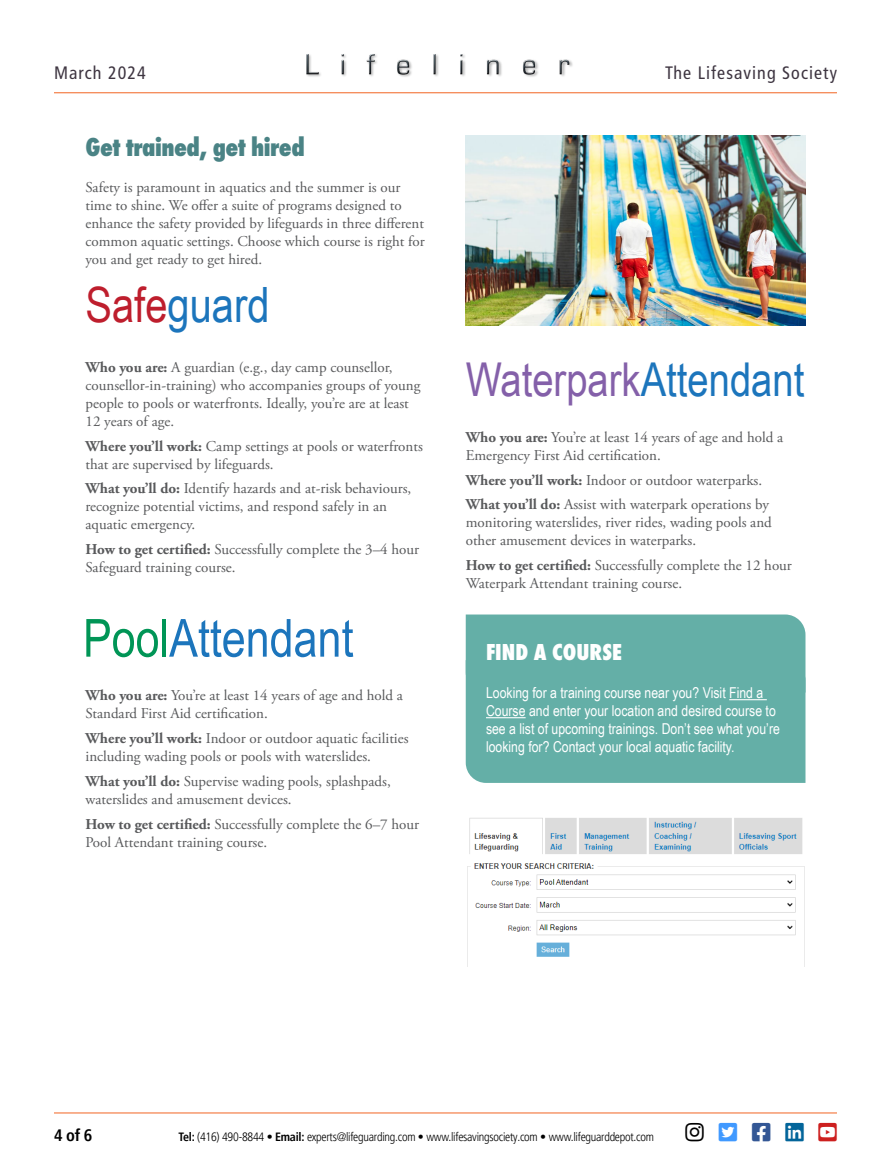
<style>
.page{position:relative;width:891px;height:1167px;background:#fff}
.page>*{position:absolute;margin:0;border:0;box-sizing:border-box;transform-origin:0 0}
.t1{font:52.5px "Arial Narrow";color:#1c75bc}
.t2{font:48.75px "Arial Narrow";color:#1c75bc}
.t3{font:46.65px "Arial Narrow";color:#8460a9}
.t4{font:800 27px "Futura PT Cond";letter-spacing:-.02em;color:#4a8385}
.t5{font:800 24px "Futura PT Cond";color:#fff}
.t6{font:condensed 18px "Frutiger LT Std";letter-spacing:.06em;color:#3e3541}
.t7{font:700 condensed 16.5px "Frutiger LT Pro";color:#000}
.t8{font:15px/18px "Adobe Garamond Pro";color:#58595b}
.t9{font:15px/18px "Arial Narrow";color:#fff}
.t10{font:300 condensed 12px "Frutiger LT Pro";letter-spacing:-.02em;color:#000}
.s1{color:#be1e2d}
.s2{font-weight:700}
.s3{color:#009556}
.s4{color:#1c75bc}
</style>
<div class="page">
<div style="left:466px;top:614px;width:340px;height:46px;background:#64afa7"></div>
<div style="left:466px;top:660px;width:340px;height:123px;background:#64afa7"></div>
<hr style="left:729px;top:699px;width:38px;height:1px;background:#fff">
<hr style="left:486px;top:717px;width:40px;height:1px;background:#fff">
<img style="left:466px;top:135px;width:340px;height:190px">
<img style="left:467px;top:818px;width:338px;height:148px">
<div style="left:306px;top:53px;width:267px;height:25px;background:#000;opacity:.35"></div>
<img style="left:306px;top:54px;width:267px;height:22px">
<hr style="left:54px;top:1112px;width:783px;height:1px;background:#f26522">
<hr style="left:54px;top:92px;width:783px;height:1px;background:#f26522">
<p class="t6" style="left:54px;top:62px;width:93px">March 2024</p>
<p class="t6" style="left:665px;top:62px;width:173px">The Lifesaving Society</p>
<h3 class="t4" style="left:86px;top:131px;width:221px">Get trained, get hired</h3>
<p class="t8" style="left:86px;top:178px;width:341px">Safety is paramount in aquatics and the summer is our time to shine. We offer a suite of programs designed to enhance the safety provided by lifeguards in three different common aquatic settings. Choose which course is right for you and get ready to get hired.</p>
<h2 class="t2" style="left:85px;top:269px;width:186px"><span class="s1">Safe</span>guard</h2>
<p class="t8" style="left:86px;top:358px;width:336px"><span class="s2">Who you are:</span> A guardian (e.g., day camp counsellor, counsellor-in-training) who accompanies groups of young people to pools or waterfronts. Ideally, you’re are at least 12 years of age.</p>
<p class="t8" style="left:86px;top:437px;width:339px"><span class="s2">Where you’ll work:</span> Camp settings at pools or waterfronts that are supervised by lifeguards.</p>
<p class="t8" style="left:86px;top:480px;width:327px"><span class="s2">What you’ll do:</span> Identify hazards and at-risk behaviours, recognize potential victims, and respond safely in an aquatic emergency.</p>
<p class="t8" style="left:86px;top:541px;width:335px"><span class="s2">How to get certified:</span> Successfully complete the 3–4 hour<br>Safeguard training course.</p>
<h1 class="t1" style="left:83px;top:599px;width:272px"><span class="s3">Pool</span>Attendant</h1>
<p class="t8" style="left:86px;top:687px;width:319px"><span class="s2">Who you are:</span> You’re at least 14 years of age and hold a<br>Standard First Aid certification.</p>
<p class="t8" style="left:86px;top:730px;width:325px"><span class="s2">Where you’ll work:</span> Indoor or outdoor aquatic facilities including wading pools or pools with waterslides.</p>
<p class="t8" style="left:86px;top:772px;width:307px"><span class="s2">What you’ll do:</span> Supervise wading pools, splashpads, waterslides and amusement devices.</p>
<p class="t8" style="left:86px;top:815px;width:335px"><span class="s2">How to get certified:</span> Successfully complete the 6–7 hour<br>Pool Attendant training course.</p>
<h3 class="t3" style="left:466px;top:346px;width:340px">Waterpark<span class="s4">Attendant</span></h3>
<p class="t8" style="left:466px;top:428px;width:319px"><span class="s2">Who you are:</span> You’re at least 14 years of age and hold a<br>Emergency First Aid certification.</p>
<p class="t8" style="left:466px;top:468px;width:305px;line-height:24.8px"><span class="s2">Where you’ll work:</span> Indoor or outdoor waterparks.<br><span class="s2">What you’ll do:</span> Assist with waterpark operations by</p>
<p class="t8" style="left:466px;top:514px;width:308px">monitoring waterslides, river rides, wading pools and other amusement devices in waterparks.</p>
<p class="t8" style="left:466px;top:557px;width:328px"><span class="s2">How to get certified:</span> Successfully complete the 12 hour<br>Waterpark Attendant training course.</p>
<h3 class="t5" style="left:486px;top:637px;width:137px">FIND A COURSE</h3>
<p class="t9" style="left:486px;top:683px;width:295px">Looking for a training course near you? Visit Find a Course and enter your location and desired course to see a list of upcoming trainings. Don’t see what you’re looking for? Contact your local aquatic facility.</p>
<p class="t7" style="left:54px;top:1125px;width:40px">4 of 6</p>
<p class="t10" style="left:179px;top:1130px;width:477px"><span class="s2">Tel:</span> (416) 490-8844 • <span class="s2">Email:</span> experts@lifeguarding.com • www.lifesavingsociety.com • www.lifeguarddepot.com</p>
</div>
